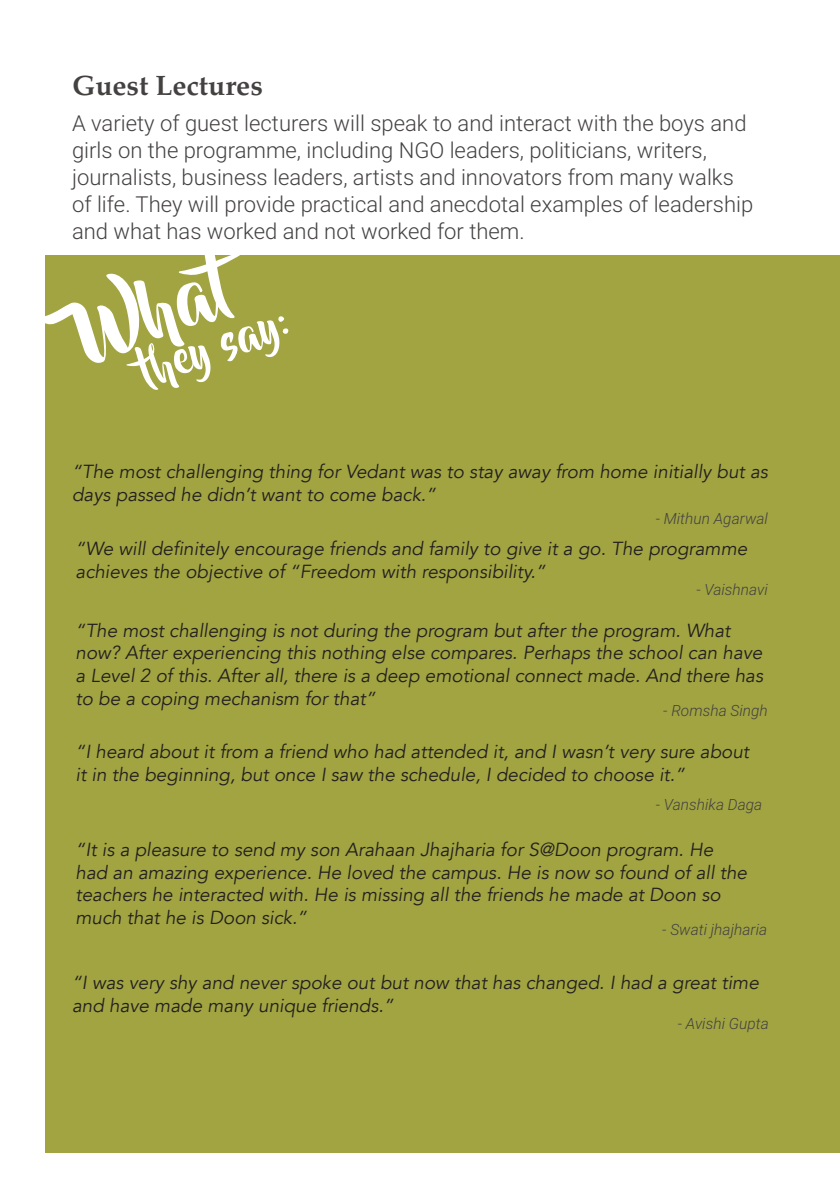
<style>
.page{position:relative;width:840px;height:1191px;background:#fff}
.page>*{position:absolute;margin:0;border:0;box-sizing:border-box;transform-origin:0 0}
.t1{font:76.8px "Beyond The Mountains";color:#fff}
.t2{font:46px "Beyond The Mountains";color:#fff}
.t3{font:700 28px "Palatino";color:#444141}
.t4{font:300 22px/27px "Roboto";color:#444141}
.t5{font:italic 18.8px/22.6px "Avenir";color:#231f20}
.t6{font:italic 300 15.4px "Roboto";color:#444141}
</style>
<div class="page">
<div style="left:45px;top:255px;width:794px;height:898px;background:#a1a441"></div>
<h3 class="t3" style="left:72px;top:62px;width:192px">Guest Lectures</h3>
<p class="t4" style="left:72px;top:109px;width:682px">A variety of guest lecturers will speak to and interact with the boys and girls on the programme, including NGO leaders, politicians, writers, journalists, business leaders, artists and innovators from many walks of life. They will provide practical and anecdotal examples of leadership and what has worked and not worked for them.</p>
<h1 class="t1" style="left:65px;top:296px;width:159px;rotate:-20deg">What</h1>
<h2 class="t2" style="left:133px;top:348px;width:156px;rotate:-20deg">th ey say:</h2>
<p class="t5" style="left:72px;top:460px;width:697px">“The most challenging thing for Vedant was to stay away from home initially but as days passed he didn’t want to come back.”</p>
<p class="t5" style="left:75px;top:537px;width:672px">“We will definitely encourage friends and family to give it a go. The programme achieves the objective of “Freedom with responsibility.”</p>
<p class="t5" style="left:75px;top:619px;width:688px">“The most challenging is not during the program but after the program. What now? After experiencing this nothing else compares. Perhaps the school can have a Level 2 of this. After all, there is a deep emotional connect made. And there has to be a coping mechanism for that”</p>
<p class="t5" style="left:75px;top:740px;width:674px">“I heard about it from a friend who had attended it, and I wasn’t very sure about it in the beginning, but once I saw the schedule, I decided to choose it.”</p>
<p class="t6" style="left:655px;top:507px;width:114px">- Mithun Agarwal</p>
<p class="t6" style="left:696px;top:579px;width:73px">- Vaishnavi</p>
<p class="t6" style="left:663px;top:700px;width:106px">- Romsha Singh</p>
<p class="t6" style="left:655px;top:793px;width:108px">- Vanshika Daga</p>
<p class="t5" style="left:75px;top:838px;width:672px">“It is a pleasure to send my son Arahaan Jhajharia for S@Doon program. He had an amazing experience. He loved the campus. He is now so found of all the teachers he interacted with. He is missing all the friends he made at Doon so much that he is Doon sick.”</p>
<p class="t6" style="left:662px;top:919px;width:106px">- Swati jhajharia</p>
<p class="t5" style="left:72px;top:972px;width:687px">“I was very shy and never spoke out but now that has changed. I had a great time and have made many unique friends.”</p>
<p class="t6" style="left:677px;top:1013px;width:92px">- Avishi Gupta</p>
</div>
